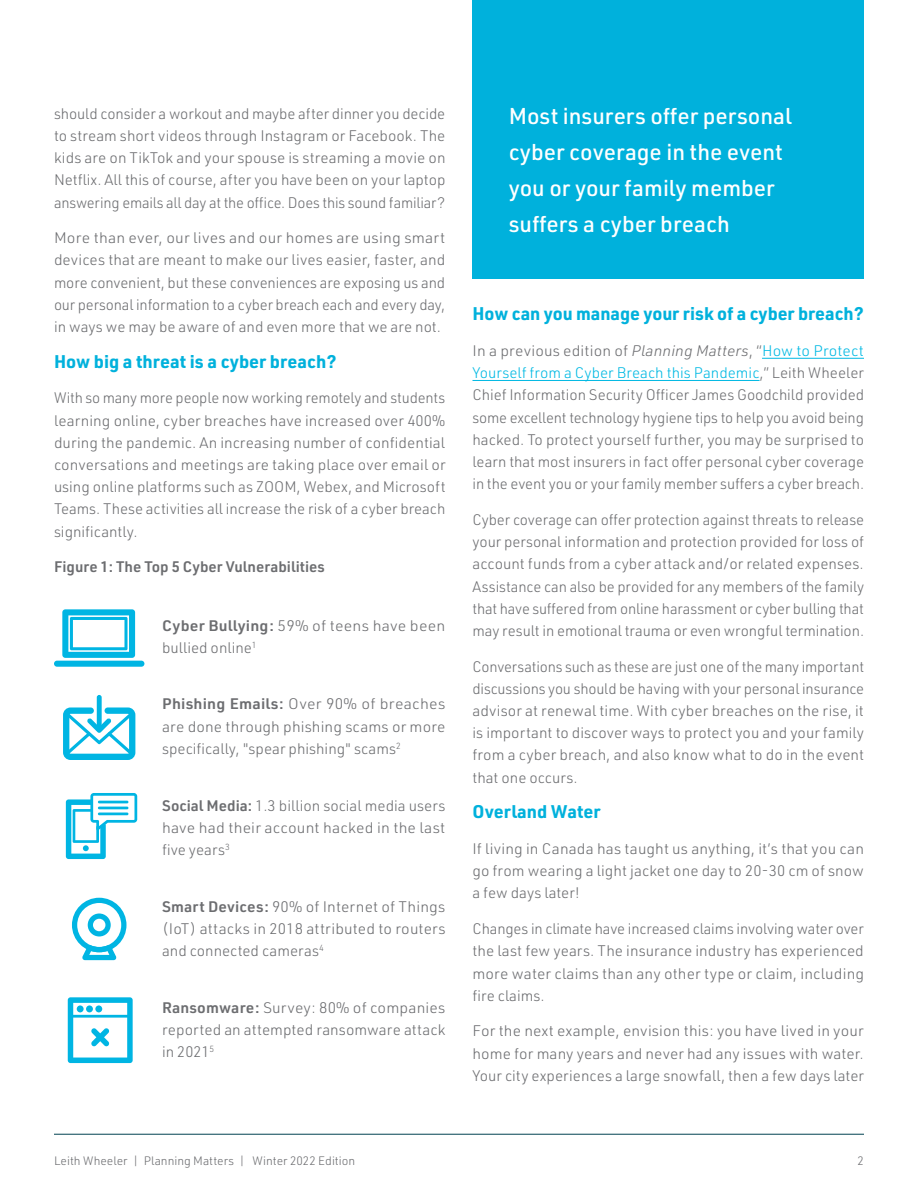
<style>
.page{position:relative;width:918px;height:1188px;background:#fff}
.page>*{position:absolute;margin:0;border:0;box-sizing:border-box;transform-origin:0 0}
.New_Justified{font:500 22.5px/36px "URWDIN";color:#fff}
.New_Justified-2{font:700 18px "URWDIN";color:#00b1dc}
.New_Justified-3{font:300 15px/22.2px "URWDIN";color:#6c6d70;text-align:justify}
.New_Justified-4{font:300 15px/22.2px "URWDIN";color:#6c6d70;text-align:justify;scale:1.04 1}
.New_Justified-5{font:300 15px/22.2px "URWDIN";color:#6c6d70;scale:1.05 1}
.New_Justified-6{font:600 15px "URWDIN";color:#6c6d70}
.t1{font:300 12px "URWDIN";color:#6c6d70}
.s1{font-weight:600}
.s2{font-style:italic}
.s3{color:#00b9e3}
</style>
<div class="page">
<hr style="left:54px;top:1134px;width:810px;height:1px;background:#004150">
<hr style="left:762px;top:358px;width:102px;height:1px;background:#00b9e3">
<hr style="left:472px;top:380px;width:288px;height:1px;background:#00b9e3">
<div style="left:472px;top:0;width:392px;height:279px;background:#00b1dc"></div>
<svg style="left:62px;top:609px;width:73px;height:49px"></svg>
<div style="left:54px;top:661px;width:90px;height:6px;background:#00b5e3;border-radius:3px"></div>
<div style="left:97px;top:695px;width:5px;height:35px;background:#00b5e3;border-radius:2px"></div>
<svg style="left:63px;top:707px;width:72px;height:53px"></svg>
<svg style="left:66px;top:793px;width:71px;height:66px"></svg>
<hr style="left:98px;top:801px;width:30px;height:2px;background:#00b5e3">
<hr style="left:98px;top:807px;width:30px;height:2px;background:#00b5e3">
<hr style="left:98px;top:813px;width:30px;height:2px;background:#00b5e3">
<svg style="left:72px;top:898px;width:54px;height:62px"></svg>
<svg style="left:68px;top:997px;width:65px;height:66px"></svg>
<p class="New_Justified-3" style="left:54px;top:102px;width:393px">should consider a workout and maybe after dinner you decide to stream short videos through Instagram or Facebook. The kids are on TikTok and your spouse is streaming a movie on Netflix. All this of course, after you have been on your laptop answering emails all day at the office. Does this sound familiar?</p>
<p class="New_Justified-4" style="left:54px;top:226px;width:378px">More than ever, our lives and our homes are using smart devices that are meant to make our lives easier, faster, and more convenient, but these conveniences are exposing us and our personal information to a cyber breach each and every day, in ways we may be aware of and even more that we are not.</p>
<p class="New_Justified-2" style="left:54px;top:349px;width:284px">How big a threat is a cyber breach?</p>
<p class="New_Justified-3" style="left:54px;top:387px;width:393px">With so many more people now working remotely and students learning online, cyber breaches have increased over 400% during the pandemic. An increasing number of confidential conversations and meetings are taking place over email or using online platforms such as ZOOM, Webex, and Microsoft Teams. These activities all increase the risk of a cyber breach significantly.</p>
<p class="New_Justified-6" style="left:54px;top:557px;width:272px">Figure 1: The Top 5 Cyber Vulnerabilities</p>
<p class="New_Justified-5" style="left:162px;top:614px;width:271px"><span class="s1">Cyber Bullying:</span> 59% of teens have been bullied online<sup>1</sup></p>
<p class="New_Justified-5" style="left:162px;top:693px;width:271px;text-align:justify"><span class="s1">Phishing Emails:</span> Over 90% of breaches are done through phishing scams or more specifically, "spear phishing" scams<sup>2</sup></p>
<p class="New_Justified-3" style="left:162px;top:794px;width:285px"><span class="s1">Social Media:</span> 1.3 billion social media users have had their account hacked in the last five years<sup>3</sup></p>
<p class="New_Justified-3" style="left:162px;top:895px;width:285px"><span class="s1">Smart Devices:</span> 90% of Internet of Things (IoT) attacks in 2018 attributed to routers and connected cameras<sup>4</sup></p>
<p class="New_Justified-3" style="left:162px;top:996px;width:285px"><span class="s1">Ransomware:</span> Survey: 80% of companies reported an attempted ransomware attack in 2021<sup>5</sup></p>
<p class="New_Justified" style="left:509px;top:97px;width:285px">Most insurers offer personal cyber coverage in the event you or your family member suffers a cyber breach</p>
<p class="New_Justified-2" style="left:472px;top:302px;width:393px">How can you manage your risk of a cyber breach?</p>
<p class="New_Justified-3" style="left:472px;top:339px;width:393px">In a previous edition of <span class="s2">Planning Matters</span>, “<span class="s3">How to Protect Yourself from a Cyber Breach this Pandemic</span>,” Leith Wheeler Chief Information Security Officer James Goodchild provided some excellent technology hygiene tips to help you avoid being hacked. To protect yourself further, you may be surprised to learn that most insurers in fact offer personal cyber coverage in the event you or your family member suffers a cyber breach.</p>
<p class="New_Justified-3" style="left:472px;top:508px;width:393px">Cyber coverage can offer protection against threats to release your personal information and protection provided for loss of account funds from a cyber attack and/or related expenses.<br>Assistance can also be provided for any members of the family that have suffered from online harassment or cyber bulling that may result in emotional trauma or even wrongful termination.</p>
<p class="New_Justified-3" style="left:472px;top:655px;width:393px">Conversations such as these are just one of the many important discussions you should be having with your personal insurance advisor at renewal time. With cyber breaches on the rise, it is important to discover ways to protect you and your family from a cyber breach, and also know what to do in the event that one occurs.</p>
<p class="New_Justified-2" style="left:472px;top:800px;width:130px">Overland Water</p>
<p class="New_Justified-3" style="left:472px;top:837px;width:393px">If living in Canada has taught us anything, it’s that you can go from wearing a light jacket one day to 20-30 cm of snow a few days later!</p>
<p class="New_Justified-3" style="left:472px;top:917px;width:393px">Changes in climate have increased claims involving water over the last few years. The insurance industry has experienced more water claims than any other type or claim, including fire claims.</p>
<p class="New_Justified-3" style="left:472px;top:1020px;width:393px">For the next example, envision this: you have lived in your home for many years and never had any issues with water.<br>Your city experiences a large snowfall, then a few days later</p>
<p class="t1" style="left:54px;top:1153px;width:303px">Leith Wheeler | Planning Matters | Winter 2022 Edition</p>
<p class="t1" style="left:858px;top:1153px;width:8px">2</p>
</div>
